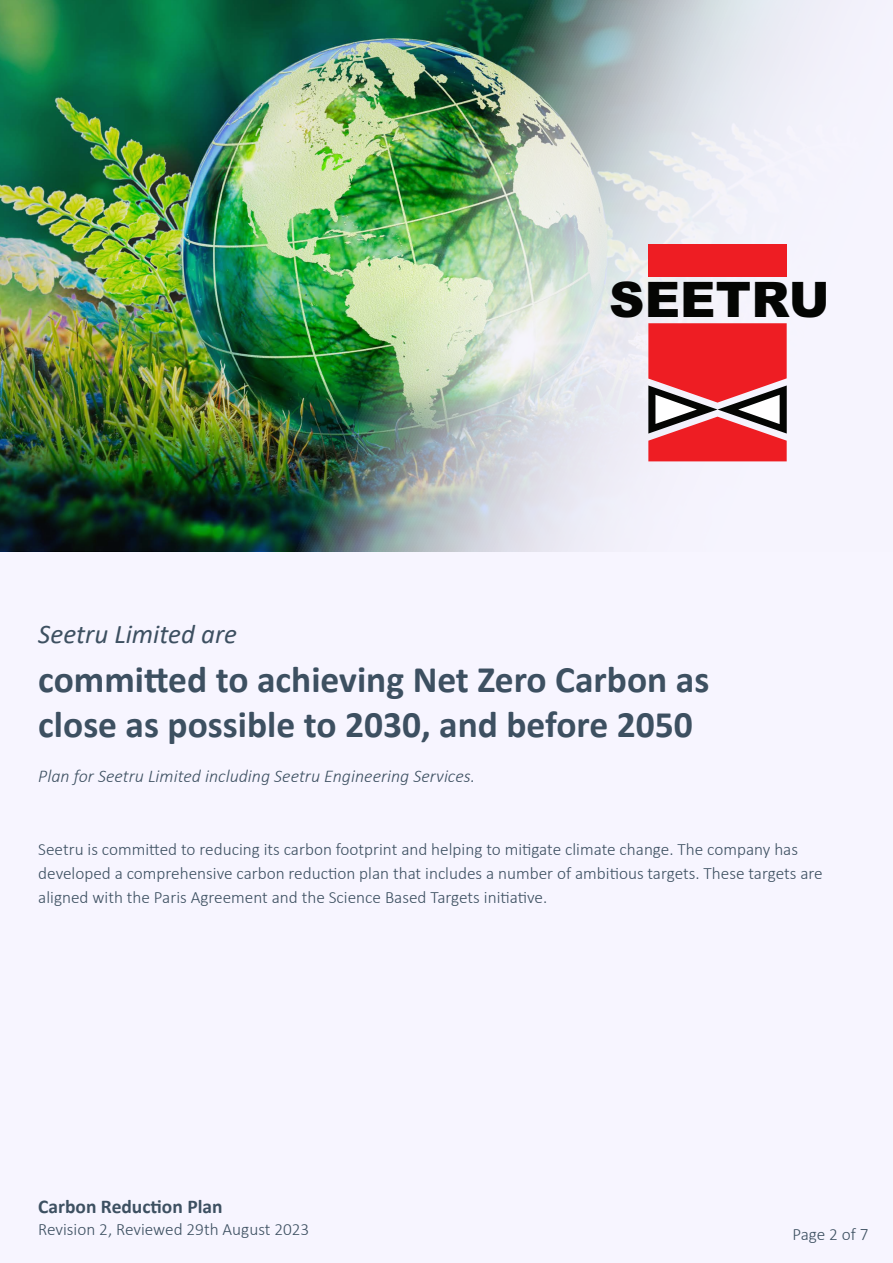
<style>
.page{position:relative;width:893px;height:1263px;background:#f7f5ff}
.page>*{position:absolute;margin:0;border:0;box-sizing:border-box;transform-origin:0 0}
.t1{font:900 49.05px "Arial";letter-spacing:.005em;color:#040503}
.t2{font:700 37.5px/45px "Calibri";color:#3d5061}
.t3{font:italic 27px "Calibri";color:#3d5061}
.t4{font:700 19.5px "Calibri";color:#3d5061}
.t5{font:italic 300 18px "Calibri";color:#3d5061}
.t6{font:300 17.25px/24px "Calibri";color:#3d5061}
</style>
<div class="page">
<img style="left:0;top:0;width:273px;height:550px">
<img style="left:273px;top:0;width:534px;height:552px">
<svg style="left:648px;top:323px;width:139px;height:138px"></svg>
<div style="left:648px;top:244px;width:139px;height:33px;background:#ee1d23"></div>
<p class="t3" style="left:38px;top:615px;width:200px">Seetru Limited are</p>
<p class="t1" style="left:609px;top:264px;width:222px">SEETRU</p>
<p class="t2" style="left:38px;top:656px;width:673px">committed to achieving Net Zero Carbon as close as possible to 2030, and before 2050</p>
<p class="t5" style="left:38px;top:765px;width:438px">Plan for Seetru Limited including Seetru Engineering Services.</p>
<p class="t6" style="left:38px;top:837px;width:786px">Seetru is committed to reducing its carbon footprint and helping to mitigate climate change. The company has developed a comprehensive carbon reduction plan that includes a number of ambitious targets. These targets are aligned with the Paris Agreement and the Science Based Targets initiative.</p>
<p class="t4" style="left:38px;top:1192px;width:186px">Carbon Reduction Plan</p>
<p class="t6" style="left:38px;top:1217px;width:273px">Revision 2, Reviewed 29th August 2023</p>
<p class="t6" style="left:792px;top:1222px;width:78px">Page 2 of 7</p>
</div>
